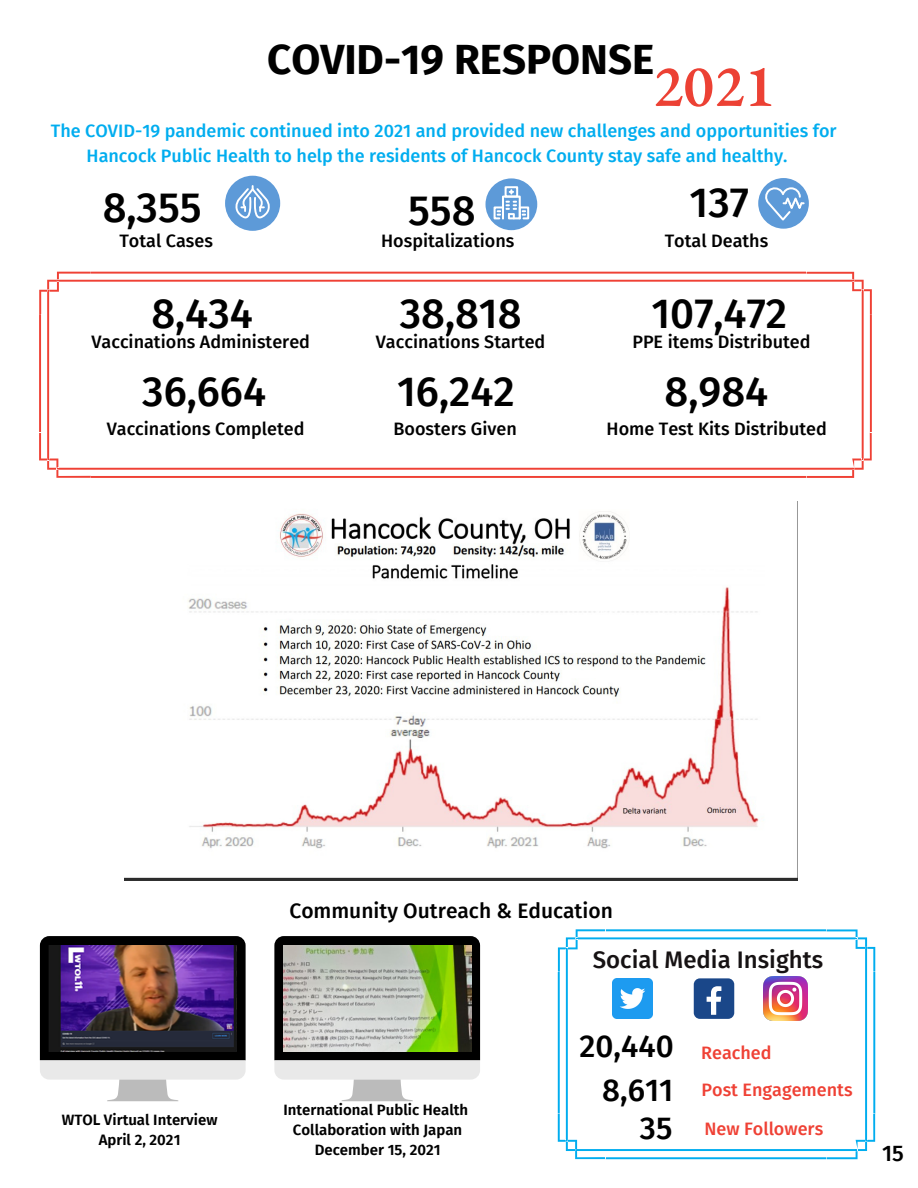
<style>
.page{position:relative;width:918px;height:1188px;background:#fff}
.page>*{position:absolute;margin:0;border:0;box-sizing:border-box;transform-origin:0 0}
.t1{font:600 59.55px "EB Garamond";color:#ec4134}
.t2{font:500 42px "Fira Sans";color:#000}
.t3{font:700 42px "Fira Sans";color:#000}
.t4{font:500 31.5px "Fira Sans";color:#000}
.t5{font:500 24px "Fira Sans";color:#161213}
.t6{font:500 22.5px "Fira Sans";color:#000}
.t7{font:500 21px "Fira Sans";color:#000}
.t8{font:500 18px "Fira Sans";color:#000}
.t9{font:500 18px/24.8px "Fira Sans";color:#00adef}
.t10{font:500 18px "Fira Sans";color:#ef4135}
.t11{font:600 15px "Fira Sans";color:#000}
</style>
<div class="page">
<svg style="left:40px;top:936px;width:206px;height:165px"></svg>
<img style="left:49px;top:946px;width:188px;height:105px">
<svg style="left:558px;top:929px;width:317px;height:230px"></svg>
<img style="left:764px;top:977px;width:44px;height:43px">
<div style="left:694px;top:978px;width:40px;height:41px;background:#1a4789;border-radius:6px"></div>
<svg style="left:707px;top:986px;width:14px;height:29px"></svg>
<img style="left:612px;top:978px;width:41px;height:41px">
<div style="left:486px;top:178px;width:51px;height:52px;background:#5d9ad8;border-radius:50%"></div>
<div style="left:505px;top:186px;width:13px;height:12px;border:2px solid #fff"></div>
<svg style="left:493px;top:190px;width:37px;height:30px"></svg>
<div style="left:225px;top:176px;width:55px;height:55px;background:#5d9ad8;border-radius:50%"></div>
<svg style="left:233px;top:186px;width:40px;height:39px"></svg>
<div style="left:758px;top:178px;width:51px;height:51px;background:#5d9ad8;border-radius:50%"></div>
<svg style="left:763px;top:185px;width:41px;height:38px"></svg>
<svg style="left:39px;top:272px;width:833px;height:206px"></svg>
<svg style="left:274px;top:936px;width:206px;height:165px"></svg>
<img style="left:283px;top:946px;width:188px;height:105px">
<img style="left:124px;top:502px;width:674px;height:379px">
<p class="t3" style="left:267px;top:34px;width:388px">COVID-19 RESPONSE</p>
<p class="t1" style="left:653px;top:46px;width:124px">2021</p>
<p class="t9" style="left:87px;top:118px;width:752px;text-indent:-36px">The COVID-19 pandemic continued into 2021 and provided new challenges and opportunities for<br>Hancock Public Health to help the residents of Hancock County stay safe and healthy.</p>
<p class="t2" style="left:103px;top:183px;width:100px">8,355</p>
<p class="t2" style="left:408px;top:185px;width:69px">558</p>
<p class="t2" style="left:690px;top:178px;width:61px">137</p>
<p class="t8" style="left:119px;top:230px;width:95px">Total Cases</p>
<p class="t8" style="left:381px;top:230px;width:135px">Hospitalizations</p>
<p class="t8" style="left:665px;top:230px;width:105px">Total Deaths</p>
<p class="t2" style="left:151px;top:289px;width:103px">8,434</p>
<p class="t8" style="left:91px;top:331px;width:220px">Vaccinations Administered</p>
<p class="t2" style="left:400px;top:289px;width:123px">38,818</p>
<p class="t8" style="left:376px;top:331px;width:171px">Vaccinations Started</p>
<p class="t2" style="left:142px;top:366px;width:125px">36,664</p>
<p class="t2" style="left:397px;top:366px;width:119px">16,242</p>
<p class="t8" style="left:393px;top:418px;width:125px">Boosters Given</p>
<p class="t8" style="left:107px;top:418px;width:199px">Vaccinations Completed</p>
<p class="t2" style="left:651px;top:289px;width:137px">107,472</p>
<p class="t8" style="left:632px;top:331px;width:180px">PPE items Distributed</p>
<p class="t2" style="left:665px;top:366px;width:105px">8,984</p>
<p class="t8" style="left:607px;top:418px;width:222px">Home Test Kits Distributed</p>
<p class="t11" style="left:62px;top:1111px;width:157px">WTOL Virtual Interview</p>
<p class="t11" style="left:99px;top:1131px;width:83px">April 2, 2021</p>
<p class="t7" style="left:289px;top:898px;width:325px">Community Outreach &amp; Education</p>
<p class="t11" style="left:283px;top:1101px;width:186px">International Public Health</p>
<p class="t11" style="left:293px;top:1121px;width:171px">Collaboration with Japan</p>
<p class="t11" style="left:315px;top:1141px;width:127px">December 15, 2021</p>
<p class="t5" style="left:593px;top:946px;width:232px">Social Media Insights</p>
<p class="t4" style="left:580px;top:1027px;width:96px">20,440</p>
<p class="t4" style="left:602px;top:1072px;width:73px">8,611</p>
<p class="t4" style="left:640px;top:1109px;width:34px">35</p>
<p class="t10" style="left:701px;top:1042px;width:72px">Reached</p>
<p class="t10" style="left:702px;top:1079px;width:152px">Post Engagements</p>
<p class="t10" style="left:704px;top:1118px;width:120px">New Followers</p>
<p class="t6" style="left:882px;top:1139px;width:23px">15</p>
</div>
